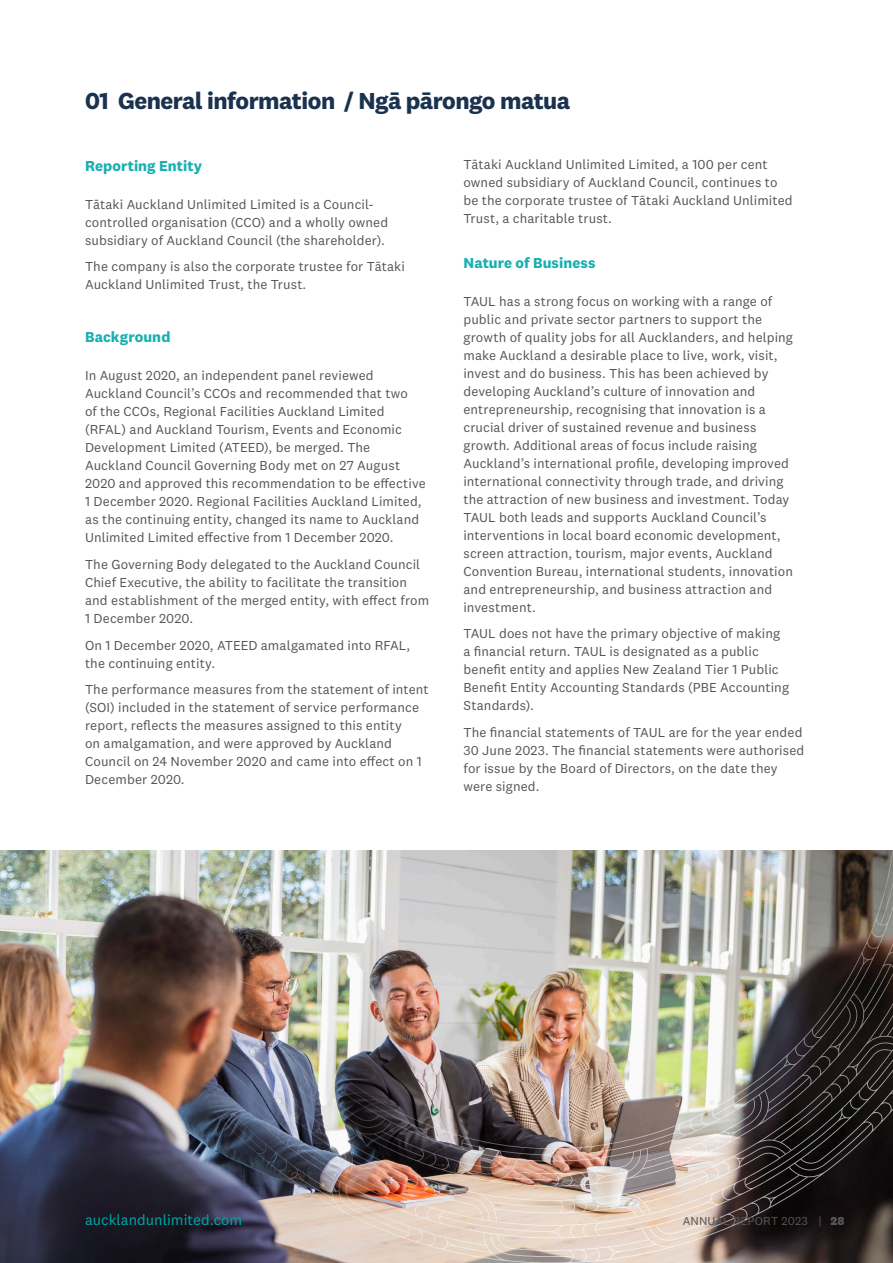
<style>
.page{position:relative;width:893px;height:1263px;background:#fff}
.page>*{position:absolute;margin:0;border:0;box-sizing:border-box;transform-origin:0 0}
.Subhead{font:700 24px "National 2";letter-spacing:-.02em;color:#1b324f}
.Subhead_minor{font:700 15px "National 2";letter-spacing:.005em;color:#1aafb0}
.t1{font:15px "National 2";color:#00a6a7}
.Body_copy{font:13.5px/18px "National 2";letter-spacing:.01em;color:#545557}
.t2{font:12px "National 2";letter-spacing:.005em;color:#545557}
.s1{font-weight:800}
</style>
<div class="page">
<img style="left:0;top:850px;width:97px;height:413px">
<img style="left:97px;top:850px;width:796px;height:413px">
<p class="Subhead" style="left:85px;top:86px;width:487px">01 General information / Ngā pārongo matua</p>
<p class="Subhead_minor" style="left:85px;top:156px;width:119px">Reporting Entity</p>
<p class="Body_copy" style="left:85px;top:195px;width:305px">Tātaki Auckland Unlimited Limited is a Council&shy;controlled organisation (CCO) and a wholly owned subsidiary of Auckland Council (the shareholder).</p>
<p class="Body_copy" style="left:85px;top:258px;width:321px">The company is also the corporate trustee for Tātaki<br>Auckland Unlimited Trust, the Trust.</p>
<p class="Subhead_minor" style="left:85px;top:328px;width:87px">Background</p>
<p class="Body_copy" style="left:85px;top:367px;width:342px">In August 2020, an independent panel reviewed Auckland Council’s CCOs and recommended that two<br>of the CCOs, Regional Facilities Auckland Limited (RFAL) and Auckland Tourism, Events and Economic Development Limited (ATEED), be merged. The Auckland Council Governing Body met on 27 August 2020 and approved this recommendation to be effective 1 December 2020. Regional Facilities Auckland Limited, as the continuing entity, changed its name to Auckland Unlimited Limited effective from 1 December 2020.</p>
<p class="Body_copy" style="left:85px;top:555px;width:346px">The Governing Body delegated to the Auckland Council Chief Executive, the ability to facilitate the transition and establishment of the merged entity, with effect from 1 December 2020.</p>
<p class="Body_copy" style="left:85px;top:636px;width:327px">On 1 December 2020, ATEED amalgamated into RFAL, the continuing entity.</p>
<p class="Body_copy" style="left:85px;top:680px;width:345px">The performance measures from the statement of intent (SOI) included in the statement of service performance report, reflects the measures assigned to this entity<br>on amalgamation, and were approved by Auckland Council on 24 November 2020 and came into effect on 1<br>December 2020.</p>
<p class="Body_copy" style="left:463px;top:155px;width:331px">Tātaki Auckland Unlimited Limited, a 100 per cent owned subsidiary of Auckland Council, continues to be the corporate trustee of Tātaki Auckland Unlimited Trust, a charitable trust.</p>
<p class="Subhead_minor" style="left:463px;top:253px;width:134px">Nature of Business</p>
<p class="Body_copy" style="left:463px;top:292px;width:331px">TAUL has a strong focus on working with a range of public and private sector partners to support the growth of quality jobs for all Aucklanders, and helping make Auckland a desirable place to live, work, visit, invest and do business. This has been achieved by developing Auckland’s culture of innovation and entrepreneurship, recognising that innovation is a crucial driver of sustained revenue and business growth. Additional areas of focus include raising Auckland’s international profile, developing improved international connectivity through trade, and driving the attraction of new business and investment. Today TAUL both leads and supports Auckland Council’s interventions in local board economic development, screen attraction, tourism, major events, Auckland Convention Bureau, international students, innovation and entrepreneurship, and business attraction and investment.</p>
<p class="Body_copy" style="left:463px;top:625px;width:327px">TAUL does not have the primary objective of making a financial return. TAUL is designated as a public benefit entity and applies New Zealand Tier 1 Public Benefit Entity Accounting Standards (PBE Accounting Standards).</p>
<p class="Body_copy" style="left:463px;top:723px;width:342px">The financial statements of TAUL are for the year ended 30 June 2023. The financial statements were authorised for issue by the Board of Directors, on the date they were signed.</p>
<p class="t1" style="left:85px;top:1211px;width:159px">aucklandunlimited.com</p>
<p class="t2" style="left:683px;top:1214px;width:163px">ANNUAL REPORT 2023 | <span class="s1">28</span></p>
</div>
